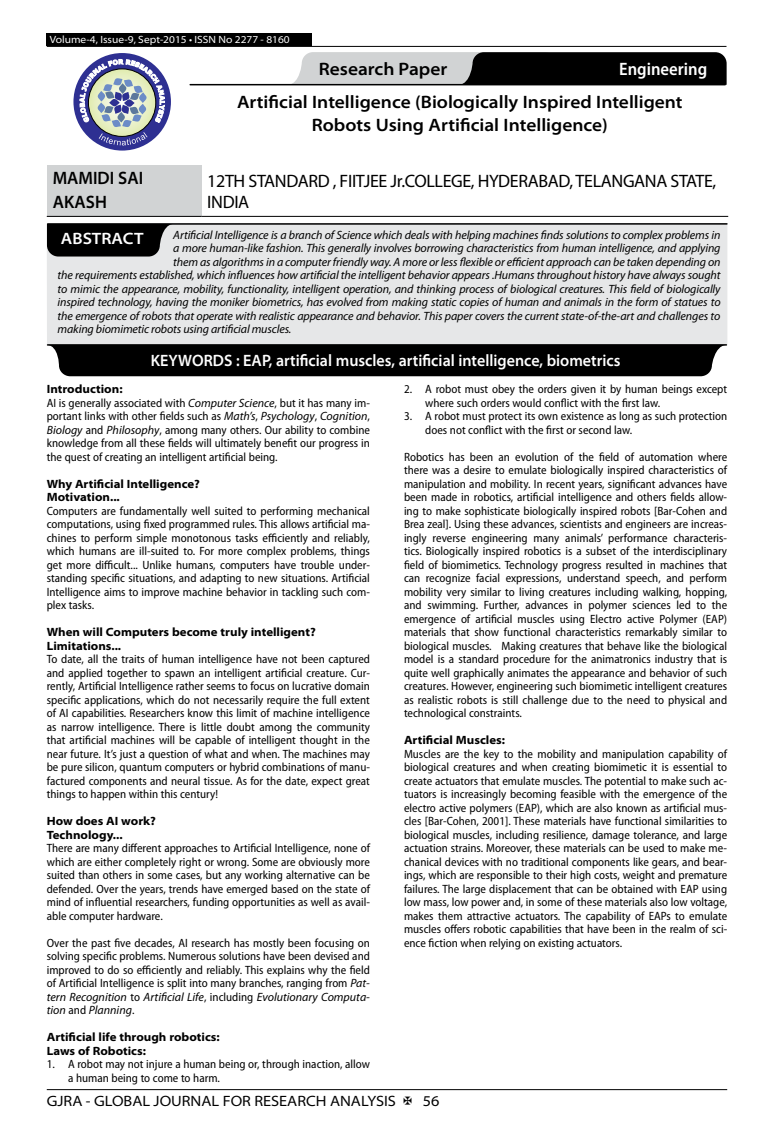
<style>
.page{position:relative;width:774px;height:1136px;background:#fff}
.page>*{position:absolute;margin:0;border:0;box-sizing:border-box;transform-origin:0 0}
.t1{font:600 semi-expanded 18px/23.4px "Myriad Pro";color:#000;text-align:center}
.t2{font:18px/21.6px "Myriad Pro";letter-spacing:-.02em;color:#000}
.t3{font:600 semi-expanded 18px/23.4px "Myriad Pro";color:#000;scale:.9 1}
.t4{font:600 semi-condensed 18px "Myriad Pro";color:#fff}
.t5{font:600 semi-expanded 16.5px "Myriad Pro";color:#fff;scale:.9 1}
.t6{font:600 semi-expanded 16.5px "Myriad Pro";color:#fff}
.t7{font:semi-expanded 15px "Myriad Pro";color:#000}
.t8{font:semi-condensed 12px/13.5px "Myriad Pro";color:#000;text-align:justify}
.t9{font:italic 12px "Myriad Pro";letter-spacing:-.01em;color:#000}
.t10{font:700 semi-expanded 12px/13.5px "Myriad Pro";color:#000}
.t11{font:semi-expanded 10.5px "Myriad Pro";color:#fff}
.s1{font-weight:700;font-stretch:semi-expanded}
.s2{font-style:italic;font-stretch:normal}
</style>
<div class="page">
<hr style="left:47px;top:1089px;width:680px;height:1px;background:#000">
<div style="left:47px;top:33px;width:265px;height:13px;background:#000"></div>
<hr style="left:47px;top:46px;width:679px;height:1px;background:#000">
<svg style="left:288px;top:52px;width:439px;height:33px;background:#5a5a5b"></svg>
<hr style="left:190px;top:84px;width:535px;height:1px;background:#000">
<div style="left:73px;top:53px;width:98px;height:97px;background:#2e3092;border-radius:50%"></div>
<svg style="left:80px;top:59px;width:85px;height:86px"></svg>
<div style="left:47px;top:165px;width:154px;height:51px;background:#d1d3d4"></div>
<hr style="left:47px;top:216px;width:154px;height:1px;background:#000">
<hr style="left:201px;top:216px;width:527px;height:1px;background:#000">
<div style="left:47px;top:223px;width:680px;height:121px;background:#e6e7e8"></div>
<hr style="left:48px;top:223px;width:679px;height:2px;background:#000">
<svg style="left:47px;top:224px;width:126px;height:32px;background:#161616"></svg>
<hr style="left:48px;top:344px;width:678px;height:1px;background:#000">
<div style="left:47px;top:345px;width:679px;height:31px;background:#000"></div>
<div style="left:76px;top:354px;width:620px;height:12px;background:#000"></div>
<p class="t11" style="left:50px;top:34px;width:241px">Volume-4, Issue-9, Sept-2015 • ISSN No 2277 - 8160</p>
<h1 class="t1" style="left:319px;top:58px;width:130px">Research Paper</h1>
<h1 class="t4" style="left:619px;top:59px;width:90px">Engineering</h1>
<h1 class="t1" style="left:237px;top:91px;width:447px">Artificial Intelligence (Biologically Inspired Intelligent<br>Robots Using Artificial Intelligence)</h1>
<h1 class="t3" style="left:53px;top:167px;width:102px">MAMIDI SAI<br>AKASH</h1>
<h1 class="t2" style="left:207px;top:170px;width:510px">12TH STANDARD , FIITJEE Jr.COLLEGE, HYDERABAD, TELANGANA STATE,<br>INDIA</h1>
<p class="t9" style="left:173px;top:228px;width:549px">Artificial Intelligence is a branch of Science which deals with helping machines finds solutions to complex problems in</p>
<p class="t9" style="left:173px;top:242px;width:549px">a more human-like fashion. This generally involves borrowing characteristics from human intelligence, and applying</p>
<p class="t9" style="left:173px;top:255px;width:549px">them as algorithms in a computer friendly way. A more or less flexible or efficient approach can be taken depending on</p>
<p class="t9" style="left:58px;top:269px;width:664px">the requirements established, which influences how artificial the intelligent behavior appears .Humans throughout history have always sought</p>
<p class="t9" style="left:58px;top:282px;width:664px">to mimic the appearance, mobility, functionality, intelligent operation, and thinking process of biological creatures. This field of biologically</p>
<p class="t9" style="left:58px;top:296px;width:664px">inspired technology, having the moniker biometrics, has evolved from making static copies of human and animals in the form of statues to</p>
<p class="t9" style="left:58px;top:309px;width:664px">the emergence of robots that operate with realistic appearance and behavior. This paper covers the current state-of-the-art and challenges to</p>
<p class="t9" style="left:58px;top:323px;width:235px">making biomimetic robots using artificial muscles.</p>
<h2 class="t6" style="left:61px;top:230px;width:84px">ABSTRACT</h2>
<h2 class="t5" style="left:151px;top:351px;width:523px">KEYWORDS : EAP, artificial muscles, artificial intelligence, biometrics</h2>
<p class="t8" style="left:47px;top:382px;width:325px;text-align:left"><span class="s1">Introduction:<br></span>AI is generally associated with <span class="s2">Computer Science</span>, but it has many im&shy;portant links with other fields such as <span class="s2">Math’s</span>, <span class="s2">Psychology</span>, <span class="s2">Cognition</span>, <span class="s2">Biology</span> and <span class="s2">Philosophy</span>, among many others. Our ability to combine knowledge from all these fields will ultimately benefit our progress in the quest of creating an intelligent artificial being.</p>
<p class="t10" style="left:47px;top:477px;width:155px">Why Artificial Intelligence?<br>Motivation...</p>
<p class="t8" style="left:47px;top:504px;width:325px">Computers are fundamentally well suited to performing mechanical computations, using fixed programmed rules. This allows artificial ma&shy;chines to perform simple monotonous tasks efficiently and reliably, which humans are ill-suited to. For more complex problems, things get more difficult... Unlike humans, computers have trouble under&shy;standing specific situations, and adapting to new situations. Artificial Intelligence aims to improve machine behavior in tackling such com&shy;plex tasks.</p>
<p class="t10" style="left:47px;top:625px;width:270px">When will Computers become truly intelligent?<br>Limitations...</p>
<p class="t8" style="left:47px;top:652px;width:325px">To date, all the traits of human intelligence have not been captured and applied together to spawn an intelligent artificial creature. Cur&shy;rently, Artificial Intelligence rather seems to focus on lucrative domain specific applications, which do not necessarily require the full extent of AI capabilities. Researchers know this limit of machine intelligence as narrow intelligence. There is little doubt among the community that artificial machines will be capable of intelligent thought in the near future. It’s just a question of what and when. The machines may be pure silicon, quantum computers or hybrid combinations of manu&shy;factured components and neural tissue. As for the date, expect great things to happen within this century!</p>
<p class="t10" style="left:47px;top:814px;width:111px">How does AI work?<br>Technology...</p>
<p class="t8" style="left:47px;top:841px;width:325px">There are many different approaches to Artificial Intelligence, none of which are either completely right or wrong. Some are obviously more suited than others in some cases, but any working alternative can be defended. Over the years, trends have emerged based on the state of mind of influential researchers, funding opportunities as well as avail&shy;able computer hardware.</p>
<p class="t8" style="left:47px;top:936px;width:325px">Over the past five decades, AI research has mostly been focusing on solving specific problems. Numerous solutions have been devised and improved to do so efficiently and reliably. This explains why the field of Artificial Intelligence is split into many branches, ranging from <span class="s2">Pat&shy;tern Recognition</span> to <span class="s2">Artificial Life</span>, including <span class="s2">Evolutionary Computa&shy;tion</span> and <span class="s2">Planning</span>.</p>
<p class="t10" style="left:47px;top:1030px;width:175px">Artificial life through robotics:<br>Laws of Robotics:</p>
<p class="t8" style="left:68px;top:1057px;width:303px;text-indent:-21px">1. A robot may not injure a human being or, through inaction, allow a human being to come to harm.</p>
<p class="t8" style="left:425px;top:382px;width:303px;text-indent:-21px">2. A robot must obey the orders given it by human beings except where such orders would conflict with the first law.</p>
<p class="t8" style="left:425px;top:409px;width:303px;text-indent:-21px">3. A robot must protect its own existence as long as such protection does not conflict with the first or second law.</p>
<p class="t8" style="left:404px;top:450px;width:325px">Robotics has been an evolution of the field of automation where there was a desire to emulate biologically inspired characteristics of manipulation and mobility. In recent years, significant advances have been made in robotics, artificial intelligence and others fields allow&shy;ing to make sophisticate biologically inspired robots [Bar-Cohen and Brea zeal]. Using these advances, scientists and engineers are increas&shy;ingly reverse engineering many animals’ performance characteris&shy;tics. Biologically inspired robotics is a subset of the interdisciplinary field of biomimetics. Technology progress resulted in machines that can recognize facial expressions, understand speech, and perform mobility very similar to living creatures including walking, hopping, and swimming. Further, advances in polymer sciences led to the emergence of artificial muscles using Electro active Polymer (EAP) materials that show functional characteristics remarkably similar to biological muscles. Making creatures that behave like the biological model is a standard procedure for the animatronics industry that is quite well graphically animates the appearance and behavior of such creatures. However, engineering such biomimetic intelligent creatures as realistic robots is still challenge due to the need to physical and technological constraints.</p>
<p class="t10" style="left:404px;top:733px;width:103px">Artificial Muscles:</p>
<p class="t8" style="left:404px;top:747px;width:325px">Muscles are the key to the mobility and manipulation capability of biological creatures and when creating biomimetic it is essential to create actuators that emulate muscles. The potential to make such ac&shy;tuators is increasingly becoming feasible with the emergence of the electro active polymers (EAP), which are also known as artificial mus&shy;cles [Bar-Cohen, 2001]. These materials have functional similarities to biological muscles, including resilience, damage tolerance, and large actuation strains. Moreover, these materials can be used to make me&shy;chanical devices with no traditional components like gears, and bear&shy;ings, which are responsible to their high costs, weight and premature failures. The large displacement that can be obtained with EAP using low mass, low power and, in some of these materials also low voltage, makes them attractive actuators. The capability of EAPs to emulate muscles offers robotic capabilities that have been in the realm of sci&shy;ence fiction when relying on existing actuators.</p>
<p class="t7" style="left:47px;top:1092px;width:351px">GJRA - GLOBAL JOURNAL FOR RESEARCH ANALYSIS</p>
<p class="t7" style="left:423px;top:1092px;width:18px">56</p>
</div>
